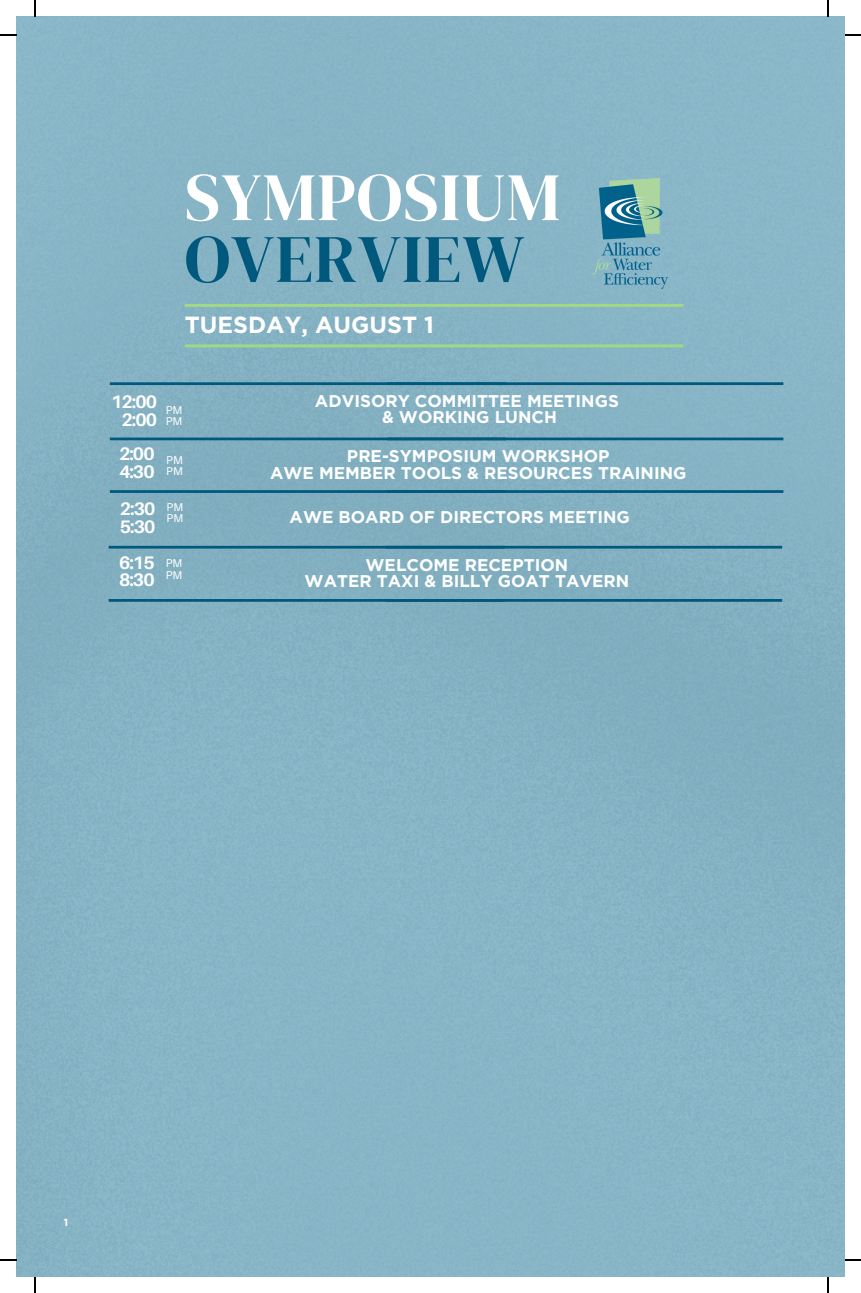
<style>
.page{position:relative;width:861px;height:1293px;background:#fff}
.page>*{position:absolute;margin:0;border:0;box-sizing:border-box;transform-origin:0 0}
.t1{font:67.6px "DM Serif Display";letter-spacing:.02em;color:#fff}
.t2{font:67.6px "DM Serif Display";letter-spacing:.02em;color:#00587c}
.t3{font:700 23.4px "Gotham";color:#fff}
.t4{font:700 18.2px "Aileron";letter-spacing:-.05em;color:#fff}
.t5{font:700 17px "Gotham";color:#fff}
.t6{font:11.4px "Aileron";color:#fff}
.t7{font:700 10.4px "Gotham";color:#fff}
</style>
<div class="page">
<div style="left:16px;top:16px;width:828px;height:1260px;background:#86b4c6"></div>
<hr style="left:185px;top:304px;width:498px;height:3px;background:#a1d884">
<img style="left:592px;top:179px;width:75px;height:109px">
<hr style="left:110px;top:382px;width:396px;height:3px;background:#00587c">
<hr style="left:387px;top:382px;width:396px;height:3px;background:#00587c">
<hr style="left:110px;top:437px;width:396px;height:3px;background:#00587c">
<hr style="left:387px;top:437px;width:396px;height:3px;background:#00587c">
<hr style="left:110px;top:490px;width:396px;height:3px;background:#00587c">
<hr style="left:387px;top:490px;width:396px;height:3px;background:#00587c">
<hr style="left:109px;top:599px;width:395px;height:2px;background:#00587c">
<hr style="left:386px;top:599px;width:395px;height:2px;background:#00587c">
<hr style="left:185px;top:344px;width:498px;height:3px;background:#a1d884">
<hr style="left:109px;top:545px;width:395px;height:3px;background:#00587c">
<hr style="left:386px;top:545px;width:395px;height:3px;background:#00587c">
<svg style="left:34px;top:0;width:2px;height:17px"></svg>
<svg style="left:0;top:35px;width:16px;height:1px"></svg>
<svg style="left:826px;top:0;width:2px;height:17px"></svg>
<svg style="left:844px;top:35px;width:16px;height:1px"></svg>
<svg style="left:34px;top:1277px;width:2px;height:15px"></svg>
<svg style="left:0;top:1259px;width:16px;height:1px"></svg>
<svg style="left:827px;top:1277px;width:1px;height:15px"></svg>
<svg style="left:844px;top:1259px;width:16px;height:1px"></svg>
<p class="t1" style="left:185px;top:150px;width:377px">SYMPOSIUM</p>
<p class="t2" style="left:185px;top:212px;width:341px">OVERVIEW</p>
<p class="t3" style="left:185px;top:310px;width:250px">TUESDAY, AUGUST 1</p>
<p class="t4" style="left:111px;top:390px;width:48px">12:00</p>
<p class="t4" style="left:121px;top:408px;width:37px">2:00</p>
<p class="t6" style="left:166px;top:402px;width:18px">PM</p>
<p class="t6" style="left:166px;top:413px;width:18px">PM</p>
<p class="t5" style="left:315px;top:390px;width:305px">ADVISORY COMMITTEE MEETINGS</p>
<p class="t5" style="left:382px;top:406px;width:176px">&amp; WORKING LUNCH</p>
<p class="t4" style="left:119px;top:442px;width:37px">2:00</p>
<p class="t4" style="left:119px;top:460px;width:37px">4:30</p>
<p class="t6" style="left:166px;top:452px;width:18px">PM</p>
<p class="t6" style="left:166px;top:463px;width:18px">PM</p>
<p class="t5" style="left:347px;top:446px;width:264px">PRE-SYMPOSIUM WORKSHOP</p>
<p class="t5" style="left:270px;top:462px;width:417px">AWE MEMBER TOOLS &amp; RESOURCES TRAINING</p>
<p class="t4" style="left:120px;top:497px;width:37px">2:30</p>
<p class="t4" style="left:120px;top:515px;width:37px">5:30</p>
<p class="t6" style="left:166px;top:500px;width:18px">PM</p>
<p class="t6" style="left:166px;top:511px;width:18px">PM</p>
<p class="t5" style="left:289px;top:506px;width:341px">AWE BOARD OF DIRECTORS MEETING</p>
<p class="t4" style="left:119px;top:551px;width:37px">6:15</p>
<p class="t4" style="left:119px;top:568px;width:37px">8:30</p>
<p class="t6" style="left:166px;top:556px;width:18px">PM</p>
<p class="t6" style="left:166px;top:567px;width:18px">PM</p>
<p class="t5" style="left:365px;top:554px;width:204px">WELCOME RECEPTION</p>
<p class="t5" style="left:304px;top:570px;width:326px">WATER TAXI &amp; BILLY GOAT TAVERN</p>
<p class="t7" style="left:64px;top:1215px;width:6px">1</p>
</div>
